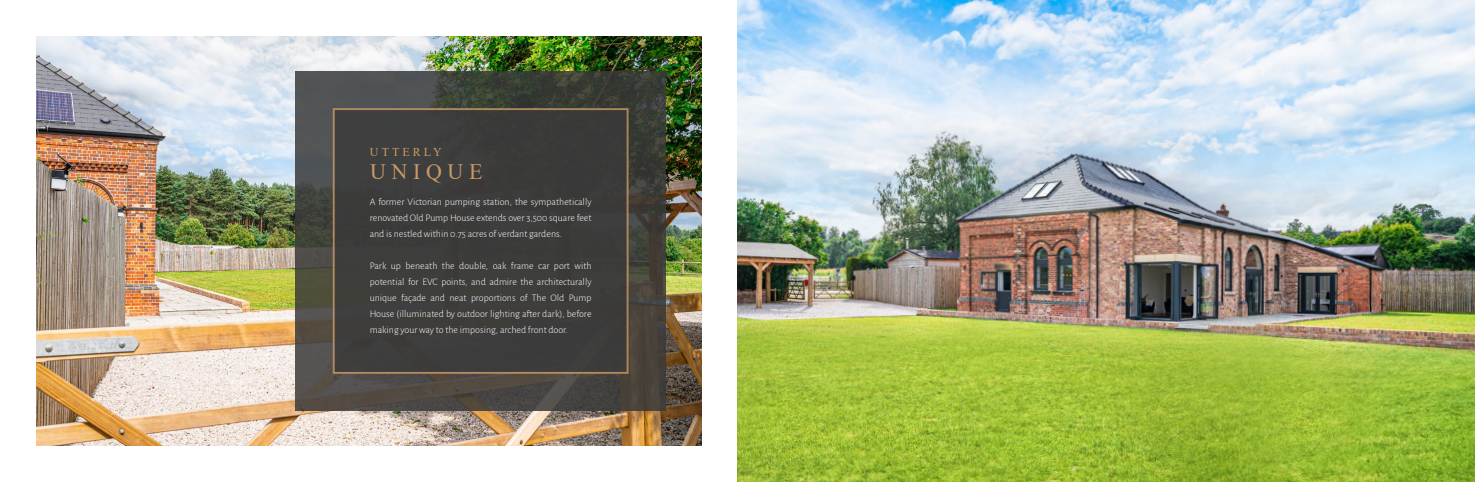
<style>
.page{position:relative;width:1475px;height:482px;background:#fff}
.page>*{position:absolute;margin:0;border:0;box-sizing:border-box;transform-origin:0 0}
.t1{font:22px "Times New Roman";letter-spacing:.255em;color:#cb9966}
.t2{font:12px "Times New Roman";letter-spacing:.255em;color:#cb9966}
.t3{font:300 10px/16px "Alegreya Sans";color:#fff;text-align:justify}
</style>
<div class="page">
<img style="left:737px;top:0;width:737px;height:482px">
<img style="left:36px;top:36px;width:665px;height:410px">
<svg style="left:295px;top:71px;width:370px;height:340px;background:#484741"></svg>
<div style="left:333px;top:108px;width:295px;height:266px;background:#3a3a3a;border:2px solid #cb9966"></div>
<p class="t2" style="left:370px;top:144px;width:73px">UTTERLY</p>
<h1 class="t1" style="left:370px;top:156px;width:114px">UNIQUE</h1>
<p class="t3" style="left:370px;top:194px;width:223px">A former Victorian pumping station, the sympathetically renovated Old Pump House extends over 3,500 square feet and is nestled within 0.75 acres of verdant gardens.</p>
<p class="t3" style="left:370px;top:258px;width:223px">Park up beneath the double, oak frame car port with potential for EVC points, and admire the architecturally unique façade and neat proportions of The Old Pump House (illuminated by outdoor lighting after dark), before making your way to the imposing, arched front door.</p>
</div>
